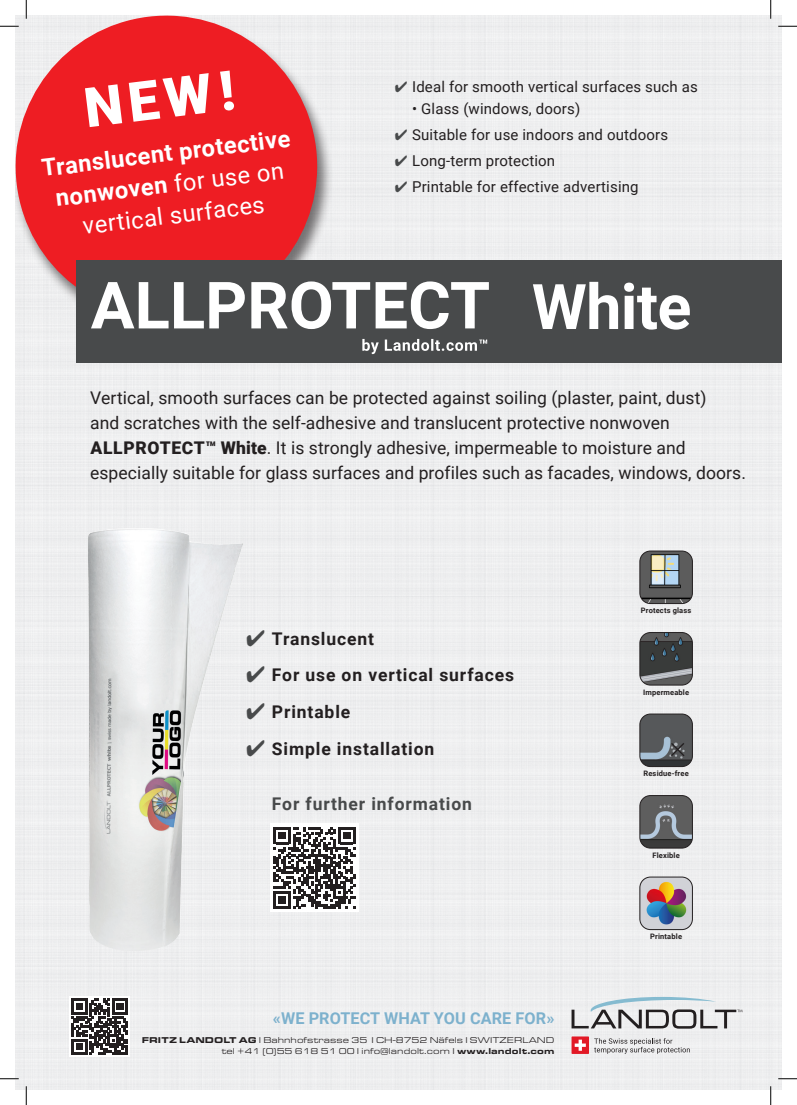
<style>
.page{position:relative;width:797px;height:1105px;background:#fff}
.page>*{position:absolute;margin:0;border:0;box-sizing:border-box;transform-origin:0 0}
.t1{font:900 55px "Roboto";color:#fff}
.t2{font:700 23.75px/31.2px "Roboto";color:#fff;text-align:center}
.t3{font:17.5px/25px "Roboto";letter-spacing:.005em;color:#231f20}
.t4{font:700 17.5px "Roboto";letter-spacing:.05em;color:#231f20}
.t5{font:700 17.5px "Roboto";letter-spacing:.05em;color:#484a4b}
.t6{font:700 16.25px "Roboto";letter-spacing:.005em;color:#7db1cd}
.t7{font:15px "Roboto";letter-spacing:.01em;color:#231f20}
.t8{font:8.75px/11.2px "Eurostile Ext";letter-spacing:.005em;color:#231f20;text-align:right}
.t9{font:700 7.5px "Roboto";letter-spacing:.02em;color:#231f20}
.s1{font-weight:400}
.s2{color:#484a4b}
.s3{font-weight:900}
</style>
<div class="page">
<div style="left:16px;top:16px;width:765px;height:1073px;background:#eeeeef"></div>
<svg style="left:594px;top:1038px;width:96px;height:16px"></svg>
<svg style="left:571px;top:997px;width:171px;height:32px"></svg>
<div style="left:571px;top:1036px;width:18px;height:18px;background:#e21926"></div>
<svg style="left:574px;top:1040px;width:12px;height:11px"></svg>
<div style="left:69px;top:996px;width:61px;height:61px;background:#fff"></div>
<svg style="left:71px;top:998px;width:57px;height:57px"></svg>
<div style="left:16px;top:16px;width:317px;height:322px;background:#231f20;opacity:.6"></div>
<svg style="left:16px;top:16px;width:310px;height:310px;background:#eb474c"></svg>
<div style="left:76px;top:260px;width:705px;height:103px;background:#484a4b"></div>
<img style="left:88px;top:528px;width:54px;height:215px">
<div style="left:270px;top:823px;width:89px;height:89px;background:#fff"></div>
<img style="left:640px;top:551px;width:52px;height:52px">
<div style="left:639px;top:551px;width:53px;height:53px;border:1px solid #231f20;border-radius:11px"></div>
<img style="left:640px;top:633px;width:52px;height:52px">
<div style="left:639px;top:632px;width:53px;height:53px;border:1px solid #231f20;border-radius:11px"></div>
<img style="left:640px;top:714px;width:52px;height:52px">
<div style="left:639px;top:714px;width:53px;height:53px;border:1px solid #231f20;border-radius:11px"></div>
<img style="left:640px;top:795px;width:52px;height:53px">
<div style="left:639px;top:795px;width:53px;height:53px;border:1px solid #231f20;border-radius:11px"></div>
<img style="left:640px;top:877px;width:52px;height:52px">
<div style="left:639px;top:877px;width:53px;height:53px;border:1px solid #231f20;border-radius:11px"></div>
<svg style="left:533px;top:282px;width:156px;height:48px"></svg>
<svg style="left:91px;top:281px;width:398px;height:48px"></svg>
<svg style="left:362px;top:339px;width:125px;height:15px"></svg>
<svg style="left:273px;top:827px;width:82px;height:82px"></svg>
<svg style="left:0;top:25px;width:19px;height:2px"></svg>
<svg style="left:778px;top:25px;width:19px;height:2px"></svg>
<svg style="left:0;top:1078px;width:19px;height:1px"></svg>
<svg style="left:778px;top:1078px;width:19px;height:1px"></svg>
<svg style="left:25px;top:0;width:2px;height:19px"></svg>
<svg style="left:25px;top:1086px;width:2px;height:19px"></svg>
<svg style="left:770px;top:0;width:1px;height:19px"></svg>
<svg style="left:770px;top:1086px;width:1px;height:19px"></svg>
<h1 class="t1" style="left:80px;top:70px;width:153px;rotate:-7deg">NEW!</h1>
<h2 class="t2" style="left:40px;top:152px;width:251px;rotate:-7deg">Translucent protective nonwoven <span class="s1">for use on vertical surfaces</span></h2>
<p class="t7" style="left:395px;top:76px;width:304px"><span class="s2">✔</span> Ideal for smooth vertical surfaces such as</p>
<p class="t7" style="left:412px;top:98px;width:170px">• Glass (windows, doors)</p>
<p class="t7" style="left:395px;top:124px;width:275px"><span class="s2">✔</span> Suitable for use indoors and outdoors</p>
<p class="t7" style="left:395px;top:150px;width:162px"><span class="s2">✔</span> Long-term protection</p>
<p class="t7" style="left:395px;top:176px;width:245px"><span class="s2">✔</span> Printable for effective advertising</p>
<p class="t3" style="left:90px;top:385px;width:657px">Vertical, smooth surfaces can be protected against soiling (plaster, paint, dust)<br>and scratches with the self-adhesive and translucent protective nonwoven <span class="s3">ALLPROTECT™ White</span>. It is strongly adhesive, impermeable to moisture and especially suitable for glass surfaces and profiles such as facades, windows, doors.</p>
<p class="t4" style="left:246px;top:626px;width:129px"><span class="s2">✔</span> Translucent</p>
<p class="t4" style="left:246px;top:663px;width:269px"><span class="s2">✔</span> For use on vertical surfaces</p>
<p class="t4" style="left:246px;top:699px;width:106px"><span class="s2">✔</span> Printable</p>
<p class="t4" style="left:246px;top:736px;width:190px"><span class="s2">✔</span> Simple installation</p>
<p class="t5" style="left:272px;top:792px;width:201px">For further information</p>
<p class="t6" style="left:273px;top:1006px;width:283px">«WE PROTECT WHAT YOU CARE FOR»</p>
<p class="t8" style="left:142px;top:1033px;width:414px"><span class="s3">FRITZ LANDOLT AG</span> I Bahnhofstrasse 35 I CH-8752 Näfels I SWITZERLAND tel +41 (0)55 618 51 00 I info@landolt.com I <span class="s3">www.landolt.com</span></p>
<p class="t9" style="left:641px;top:605px;width:52px">Protects glass</p>
<p class="t9" style="left:643px;top:687px;width:48px">Impermeable</p>
<p class="t9" style="left:643px;top:768px;width:47px">Residue-free</p>
<p class="t9" style="left:652px;top:850px;width:29px">Flexible</p>
<p class="t9" style="left:650px;top:931px;width:33px">Printable</p>
</div>
